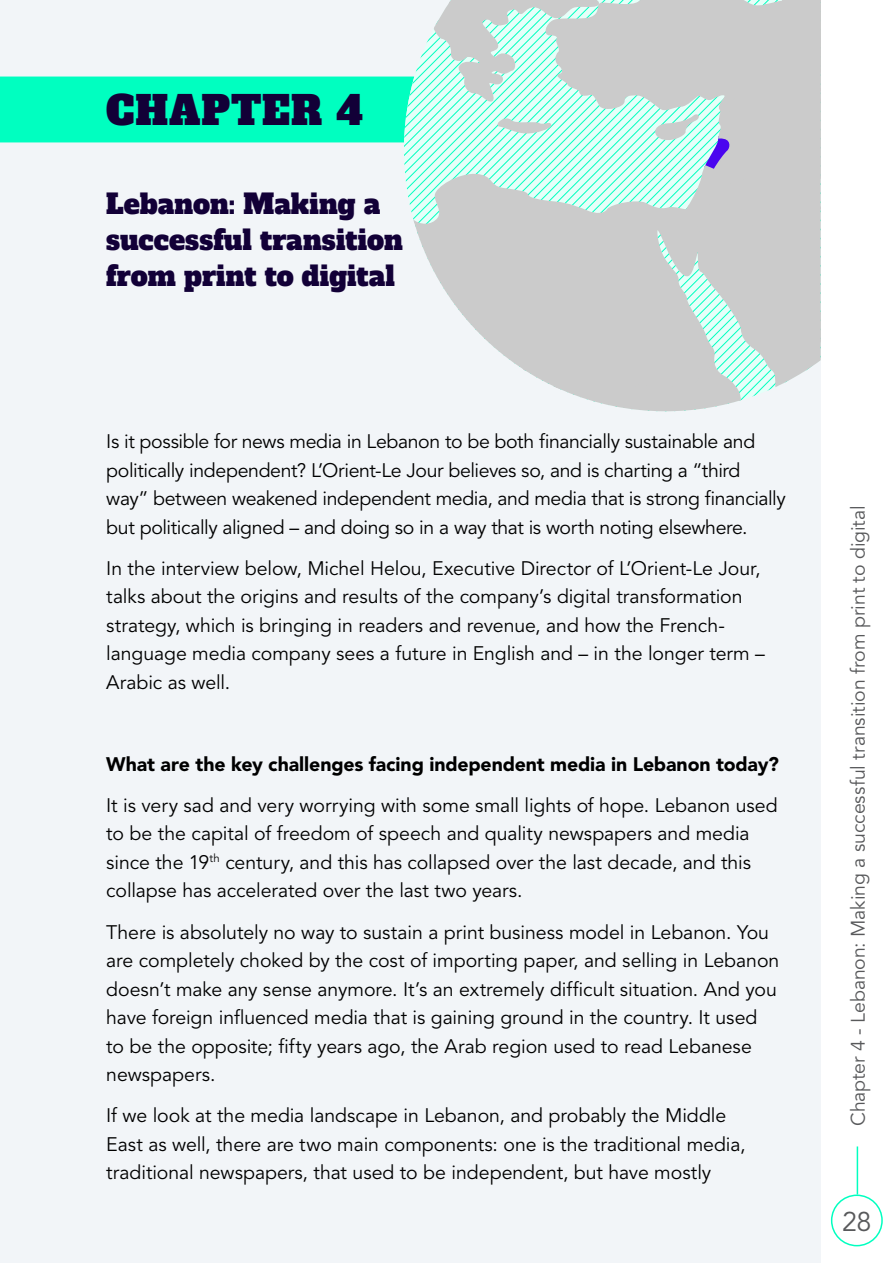
<style>
.page{position:relative;width:893px;height:1263px;background:#fff}
.page>*{position:absolute;margin:0;border:0;box-sizing:border-box;transform-origin:0 0}
.t1{font:39px "Alfa Slab One";letter-spacing:.02em;color:#120037}
.t2{font:27px/36px "Alfa Slab One";color:#120037}
.t3{font:27px "Avenir LT Std";color:#58595b}
.t4{font:19.5px/28.5px "Avenir LT Std";letter-spacing:-.005em;color:#000}
.t5{font:19.5px "Avenir LT Std";letter-spacing:-.005em;color:#58595b}
.t6{font:900 19.5px "Avenir LT Std";letter-spacing:-.005em;color:#000}
</style>
<div class="page">
<div style="left:0;top:0;width:821px;height:1263px;background:#f2f5f8"></div>
<div style="left:831px;top:1194px;width:52px;height:52px;border:2px solid #00ffc0;border-radius:50%"></div>
<hr style="left:857px;top:1146px;width:1px;height:48px;background:#00ffc0">
<svg style="left:0;top:0;width:821px;height:411px"></svg>
<h1 class="t1" style="left:106px;top:77px;width:258px">CHAPTER 4</h1>
<h2 class="t2" style="left:106px;top:184px;width:298px">Lebanon: Making a successful transition from print to digital</h2>
<p class="t4" style="left:106px;top:428px;width:681px">Is it possible for news media in Lebanon to be both financially sustainable and politically independent? L’Orient-Le Jour believes so, and is charting a “third way” between weakened independent media, and media that is strong financially but politically aligned – and doing so in a way that is worth noting elsewhere.</p>
<p class="t4" style="left:106px;top:554px;width:660px">In the interview below, Michel Helou, Executive Director of L’Orient-Le Jour, talks about the origins and results of the company’s digital transformation strategy, which is bringing in readers and revenue, and how the French&shy;language media company sees a future in English and – in the longer term – Arabic as well.</p>
<p class="t6" style="left:106px;top:753px;width:674px">What are the key challenges facing independent media in Lebanon today?</p>
<p class="t4" style="left:106px;top:791px;width:673px">It is very sad and very worrying with some small lights of hope. Lebanon used to be the capital of freedom of speech and quality newspapers and media since the 19<sup>th</sup> century, and this has collapsed over the last decade, and this collapse has accelerated over the last two years.</p>
<p class="t4" style="left:106px;top:918px;width:675px">There is absolutely no way to sustain a print business model in Lebanon. You are completely choked by the cost of importing paper, and selling in Lebanon doesn’t make any sense anymore. It’s an extremely difficult situation. And you have foreign influenced media that is gaining ground in the country. It used to be the opposite; fifty years ago, the Arab region used to read Lebanese newspapers.</p>
<p class="t4" style="left:106px;top:1102px;width:641px">If we look at the media landscape in Lebanon, and probably the Middle<br>East as well, there are two main components: one is the traditional media, traditional newspapers, that used to be independent, but have mostly</p>
<p class="t5" style="left:847px;top:1126px;width:622px;rotate:-90deg">Chapter 4 - Lebanon: Making a successful transition from print to digital</p>
<h2 class="t3" style="left:842px;top:1206px;width:31px">28</h2>
</div>
